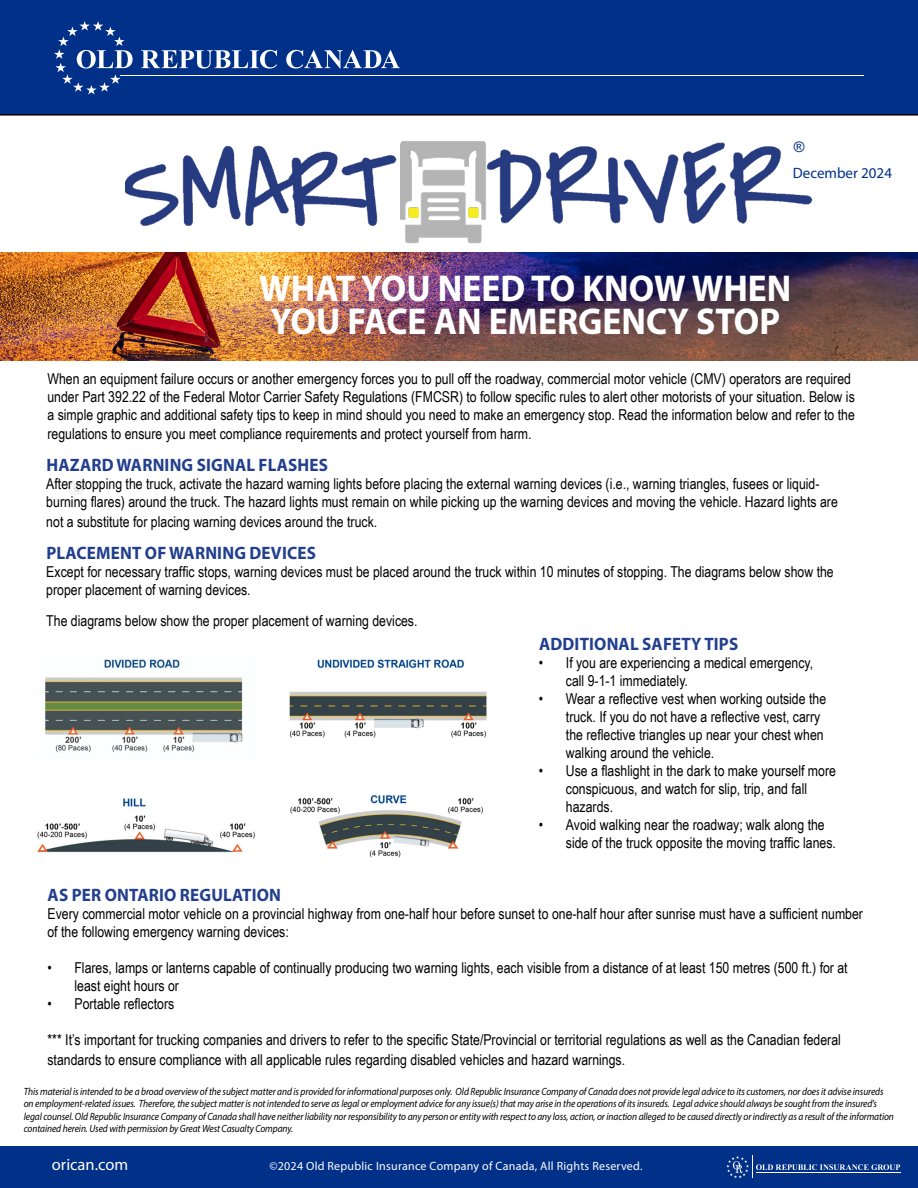
<style>
.page{position:relative;width:918px;height:1188px;background:#fff}
.page>*{position:absolute;margin:0;border:0;box-sizing:border-box;transform-origin:0 0}
.t1{font:700 37.5px/33px "Myriad Pro";color:#fff;text-align:center;scale:.95 1}
.t2{font:700 18px "Myriad Pro";letter-spacing:.01em;color:#223f8e;scale:.95 1}
.t3{font:16.5px "Myriad Pro";color:#fff}
.t4{font:15px/18px "Arial Narrow";color:#000}
.t5{font:15px "Myriad Pro";color:#003087}
.t6{font:14.55px "Arial";color:#003087}
.t7{font:12px "Myriad Pro";letter-spacing:.02em;color:#fff}
.t8{font:italic 10.5px/12.6px "Myriad Pro";letter-spacing:-.01em;color:#000;scale:.9 1}
</style>
<div class="page">
<div style="left:0;top:1147px;width:918px;height:41px;background:#003087"></div>
<svg style="left:726px;top:1156px;width:174px;height:22px"></svg>
<div style="left:0;top:0;width:918px;height:116px;background:#003087"></div>
<svg style="left:141px;top:50px;width:136px;height:19px"></svg>
<svg style="left:286px;top:50px;width:114px;height:19px"></svg>
<svg style="left:54px;top:21px;width:79px;height:73px;background:#254e98"></svg>
<hr style="left:121px;top:75px;width:743px;height:1px;background:#fff">
<img style="left:125px;top:141px;width:688px;height:103px">
<img style="left:68px;top:480px;width:16px;height:15px">
<img style="left:0;top:253px;width:918px;height:108px">
<img style="left:37px;top:659px;width:450px;height:199px">
<p class="t6" style="left:794px;top:137px;width:12px">®</p>
<p class="t5" style="left:793px;top:163px;width:101px">December 2024</p>
<h1 class="t1" style="left:259px;top:271px;width:562px">WHAT YOU NEED TO KNOW WHEN<br>YOU FACE AN EMERGENCY STOP</h1>
<p class="t4" style="left:47px;top:369px;width:809px">When an equipment failure occurs or another emergency forces you to pull off the roadway, commercial motor vehicle (CMV) operators are required under Part 392.22 of the Federal Motor Carrier Safety Regulations (FMCSR) to follow specific rules to alert other motorists of your situation. Below is a simple graphic and additional safety tips to keep in mind should you need to make an emergency stop. Read the information below and refer to the</p>
<p class="t4" style="left:47px;top:424px;width:486px">regulations to ensure you meet compliance requirements and protect yourself from harm.</p>
<p class="t2" style="left:47px;top:453px;width:298px">HAZARD WARNING SIGNAL FLASHES</p>
<p class="t4" style="left:46px;top:474px;width:793px">After stopping the truck, activate the hazard warning lights before placing the external warning devices (i.e., warning triangles, fusees or liquid&shy;burning flares) around the truck. The hazard lights must remain on while picking up the warning devices and moving the vehicle. Hazard lights are</p>
<p class="t4" style="left:46px;top:512px;width:332px">not a substitute for placing warning devices around the truck.</p>
<p class="t2" style="left:47px;top:541px;width:285px">PLACEMENT OF WARNING DEVICES</p>
<p class="t4" style="left:46px;top:562px;width:789px">Except for necessary traffic stops, warning devices must be placed around the truck within 10 minutes of stopping. The diagrams below show the proper placement of warning devices.</p>
<p class="t4" style="left:46px;top:611px;width:373px">The diagrams below show the proper placement of warning devices.</p>
<p class="t2" style="left:539px;top:633px;width:211px">ADDITIONAL SAFETY TIPS</p>
<p class="t4" style="left:566px;top:654px;width:249px;text-indent:-27px">• If you are experiencing a medical emergency, call 9-1-1 immediately.</p>
<p class="t4" style="left:566px;top:690px;width:262px;text-indent:-27px">• Wear a reflective vest when working outside the truck. If you do not have a reflective vest, carry the reflective triangles up near your chest when walking around the vehicle.</p>
<p class="t4" style="left:566px;top:762px;width:272px;text-indent:-27px">• Use a flashlight in the dark to make yourself more conspicuous, and watch for slip, trip, and fall hazards.</p>
<p class="t4" style="left:566px;top:816px;width:272px;text-indent:-27px">• Avoid walking near the roadway; walk along the side of the truck opposite the moving traffic lanes.</p>
<p class="t2" style="left:48px;top:883px;width:247px">AS PER ONTARIO REGULATION</p>
<p class="t4" style="left:47px;top:904px;width:817px">Every commercial motor vehicle on a provincial highway from one-half hour before sunset to one-half hour after sunrise must have a sufficient number of the following emergency warning devices:</p>
<p class="t4" style="left:74px;top:958px;width:775px;text-indent:-27px">• Flares, lamps or lanterns capable of continually producing two warning lights, each visible from a distance of at least 150 metres (500 ft.) for at least eight hours or</p>
<p class="t4" style="left:47px;top:994px;width:128px">• Portable reflectors</p>
<p class="t4" style="left:47px;top:1029px;width:795px;line-height:19.8px">*** It’s important for trucking companies and drivers to refer to the specific State/Provincial or territorial regulations as well as the Canadian federal standards to ensure compliance with all applicable rules regarding disabled vehicles and hazard warnings.</p>
<p class="t8" style="left:24px;top:1085px;width:968px">This material is intended to be a broad overview of the subject matter and is provided for informational purposes only. Old Republic Insurance Company of Canada does not provide legal advice to its customers, nor does it advise insureds on employment-related issues. Therefore, the subject matter is not intended to serve as legal or employment advice for any issue(s) that may arise in the operations of its insureds. Legal advice should always be sought from the insured’s legal counsel. Old Republic Insurance Company of Canada shall have neither liability nor responsibility to any person or entity with respect to any loss, action, or inaction alleged to be caused directly or indirectly as a result of the information contained herein. Used with permission by Great West Casualty Company.</p>
<p class="t3" style="left:52px;top:1155px;width:78px">orican.com</p>
<p class="t7" style="left:269px;top:1159px;width:375px">©2024 Old Republic Insurance Company of Canada, All Rights Reserved.</p>
</div>
